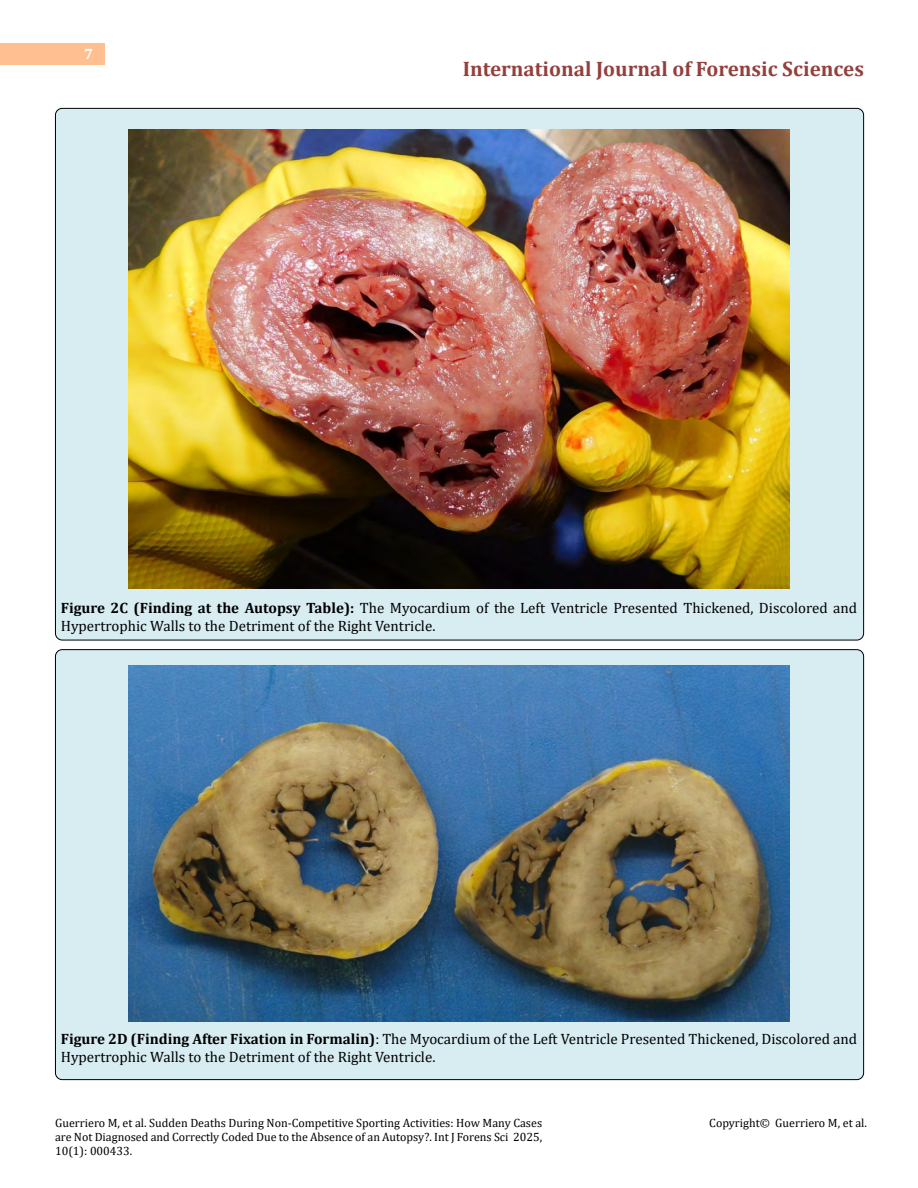
<style>
.page{position:relative;width:918px;height:1188px;background:#fff}
.page>*{position:absolute;margin:0;border:0;box-sizing:border-box;transform-origin:0 0}
.t1{font:700 21px "Cambria";color:#953f3c}
.t2{font:15px/18px "Cambria";color:#000}
.t3{font:700 15px "Cambria";color:#fff}
.t4{font:12px/14.4px "Cambria";color:#000;text-align:justify}
.s1{font-weight:700}
</style>
<div class="page">
<div style="left:0;top:43px;width:105px;height:21px;background:#ffbf91"></div>
<div style="left:55px;top:650px;width:809px;height:430px;background:#d8edf2;border-radius:7px"></div>
<div style="left:55px;top:108px;width:809px;height:532px;background:#d8edf2;border-radius:7px"></div>
<img style="left:129px;top:129px;width:660px;height:460px">
<img style="left:128px;top:666px;width:662px;height:356px">
<p class="t3" style="left:84px;top:44px;width:10px">7</p>
<h1 class="t1" style="left:463px;top:54px;width:403px">International Journal of Forensic Sciences</h1>
<p class="t2" style="left:61px;top:599px;width:798px"><span class="s1">Figure 2C (Finding at the Autopsy Table):</span> The Myocardium of the Left Ventricle Presented Thickened, Discolored and<br>Hypertrophic Walls to the Detriment of the Right Ventricle.</p>
<p class="t2" style="left:61px;top:1029px;width:798px"><span class="s1">Figure 2D (Finding After Fixation in Formalin)</span>: The Myocardium of the Left Ventricle Presented Thickened, Discolored and<br>Hypertrophic Walls to the Detriment of the Right Ventricle.</p>
<p class="t4" style="left:55px;top:1115px;width:489px">Guerriero M, et al. Sudden Deaths During Non-Competitive Sporting Activities: How Many Cases are Not Diagnosed and Correctly Coded Due to the Absence of an Autopsy?. Int J Forens Sci 2025, 10(1): 000433.</p>
<p class="t4" style="left:709px;top:1115px;width:159px">Copyright© Guerriero M, et al.</p>
</div>
